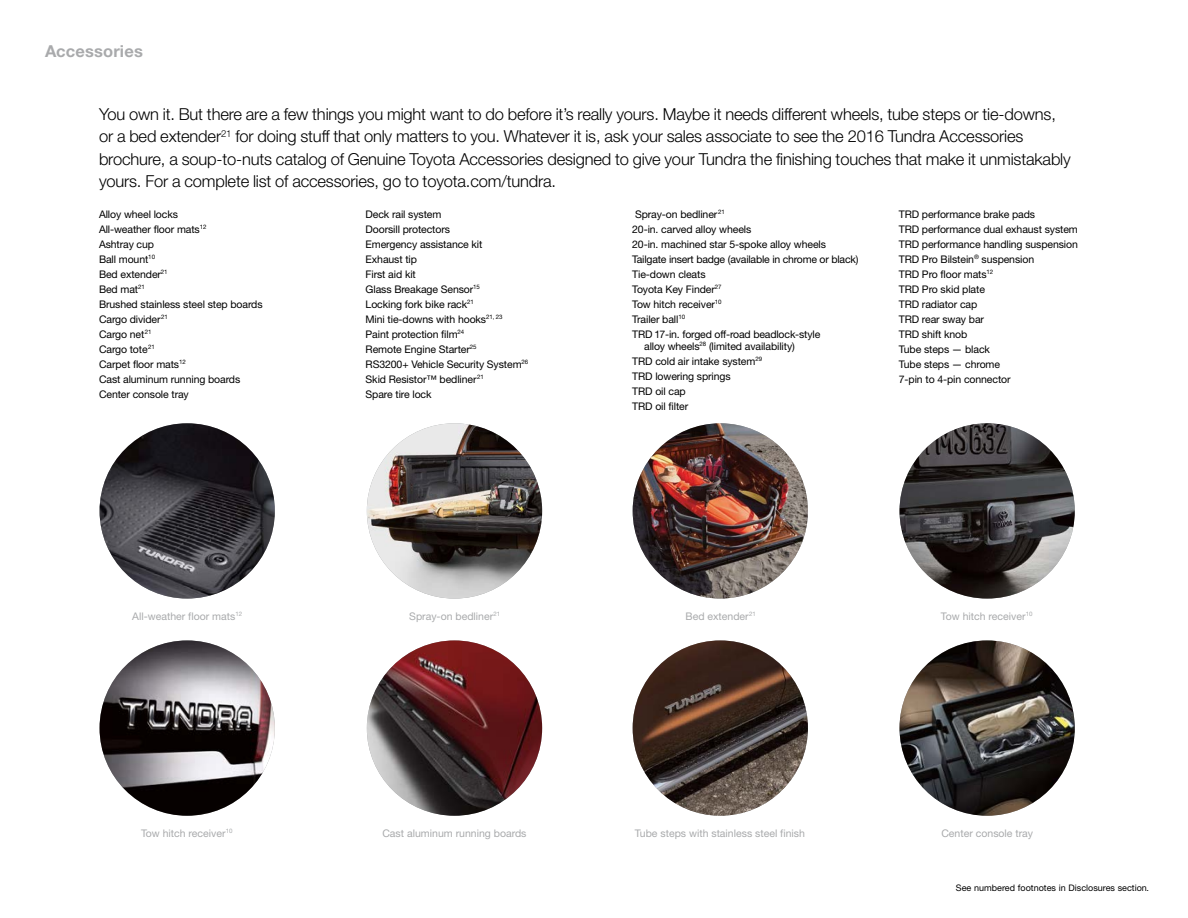
<style>
.page{position:relative;width:1188px;height:918px;background:#fff}
.page>*{position:absolute;margin:0;border:0;box-sizing:border-box;transform-origin:0 0}
.t1{font:300 16.5px/22.5px "Helvetica Neue LT Std";letter-spacing:-.01em;color:#000}
.t2{font:700 16.5px "Helvetica Neue LT Std";letter-spacing:.01em;color:#a9aaac}
.t3{font:10.5px/15px "Helvetica Neue LT Std";letter-spacing:-.01em;color:#000}
.t4{font:10.5px "Helvetica Neue LT Std";color:#a9aaac}
.t5{font:9px "Helvetica Neue LT Std";color:#000}
</style>
<div class="page">
<img style="left:100px;top:423px;width:175px;height:176px;border-radius:88px">
<img style="left:100px;top:640px;width:175px;height:176px;border-radius:88px">
<img style="left:367px;top:423px;width:175px;height:176px;border-radius:88px">
<img style="left:367px;top:640px;width:175px;height:176px;border-radius:88px">
<img style="left:633px;top:423px;width:175px;height:176px;border-radius:88px">
<img style="left:633px;top:640px;width:175px;height:176px;border-radius:88px">
<img style="left:900px;top:423px;width:175px;height:176px;border-radius:88px">
<img style="left:900px;top:640px;width:175px;height:176px;border-radius:88px">
<h1 class="t2" style="left:45px;top:41px;width:99px">Accessories</h1>
<p class="t1" style="left:99px;top:102px;width:973px">You own it. But there are a few things you might want to do before it’s really yours. Maybe it needs different wheels, tube steps or tie-downs, or a bed extender<sup>21</sup> for doing stuff that only matters to you. Whatever it is, ask your sales associate to see the 2016 Tundra Accessories brochure, a soup-to-nuts catalog of Genuine Toyota Accessories designed to give your Tundra the finishing touches that make it unmistakably yours. For a complete list of accessories, go to toyota.com/tundra.</p>
<p class="t3" style="left:99px;top:206px;width:165px">Alloy wheel locks<br>All-weather floor mats<sup>12<br></sup>Ashtray cup<br>Ball mount<sup>10<br></sup>Bed extender<sup>21<br></sup>Bed mat<sup>21<br></sup>Brushed stainless steel step boards<br>Cargo divider<sup>21<br></sup>Cargo net<sup>21<br></sup>Cargo tote<sup>21<br></sup>Carpet floor mats<sup>12<br></sup>Cast aluminum running boards<br>Center console tray</p>
<p class="t3" style="left:366px;top:206px;width:164px">Deck rail system<br>Doorsill protectors<br>Emergency assistance kit<br>Exhaust tip<br>First aid kit<br>Glass Breakage Sensor<sup>15<br></sup>Locking fork bike rack<sup>21<br></sup>Mini tie-downs with hooks<sup>21,</sup> <sup>23<br></sup>Paint protection film<sup>24<br></sup>Remote Engine Starter<sup>25<br></sup>RS3200+ Vehicle Security System<sup>26<br></sup>Skid Resistor™ bedliner<sup>21<br></sup>Spare tire lock</p>
<p class="t3" style="left:632px;top:206px;width:228px">Spray-on bedliner<sup>21<br></sup>20-in. carved alloy wheels<br>20-in. machined star 5-spoke alloy wheels<br>Tailgate insert badge (available in chrome or black)<br>Tie-down cleats<br>Toyota Key Finder<sup>27<br></sup>Tow hitch receiver<sup>10<br></sup>Trailer ball<sup>10<br></sup>TRD 17-in. forged off-road beadlock-style</p>
<p class="t3" style="left:899px;top:206px;width:181px">TRD performance brake pads<br>TRD performance dual exhaust system<br>TRD performance handling suspension<br>TRD Pro Bilstein<sup>®</sup> suspension<br>TRD Pro floor mats<sup>12<br></sup>TRD Pro skid plate<br>TRD radiator cap<br>TRD rear sway bar<br>TRD shift knob<br>Tube steps — black<br>Tube steps — chrome<br>7-pin to 4-pin connector</p>
<p class="t3" style="left:632px;top:338px;width:164px;text-indent:12px">alloy wheels<sup>28</sup> (limited availability)<br>TRD cold air intake system<sup>29<br></sup>TRD lowering springs<br>TRD oil cap<br>TRD oil filter</p>
<p class="t4" style="left:132px;top:610px;width:111px">All-weather floor mats<sup>12</sup></p>
<p class="t4" style="left:141px;top:827px;width:93px">Tow hitch receiver<sup>10</sup></p>
<p class="t4" style="left:409px;top:610px;width:93px">Spray-on bedliner<sup>21</sup></p>
<p class="t4" style="left:382px;top:827px;width:146px">Cast aluminum running boards</p>
<p class="t4" style="left:686px;top:610px;width:72px">Bed extender<sup>21</sup></p>
<p class="t4" style="left:635px;top:827px;width:172px">Tube steps with stainless steel finish</p>
<p class="t4" style="left:941px;top:610px;width:93px">Tow hitch receiver<sup>10</sup></p>
<p class="t4" style="left:941px;top:827px;width:93px">Center console tray</p>
<p class="t5" style="left:956px;top:882px;width:195px">See numbered footnotes in Disclosures section.</p>
</div>
